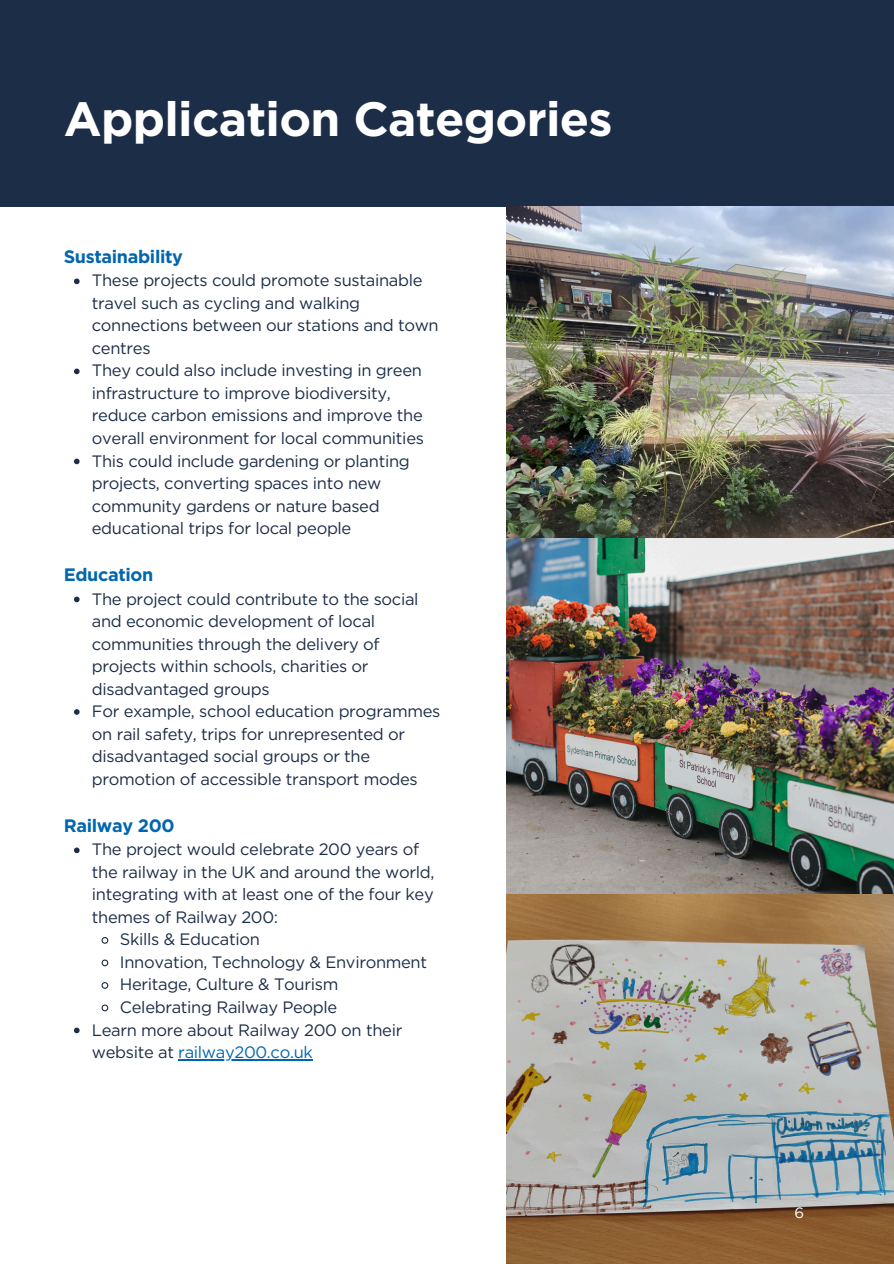
<style>
.page{position:relative;width:894px;height:1264px;background:#fff}
.page>*{position:absolute;margin:0;border:0;box-sizing:border-box;transform-origin:0 0}
.t1{font:700 48px "Gotham";letter-spacing:-.015em;color:#fff}
.t2{font:700 18px "Gotham";letter-spacing:-.02em;color:#0066af}
.t3{font:16.5px/22.5px "Gotham";letter-spacing:-.02em;color:#1c2d47}
.t4{font:15px "Gotham";color:#fff}
.s1{color:#0066af}
</style>
<div class="page">
<div style="left:0;top:0;width:893px;height:207px;background:#1c2d47"></div>
<img style="left:506px;top:207px;width:387px;height:331px">
<img style="left:506px;top:538px;width:387px;height:725px">
<svg style="left:74px;top:278px;width:6px;height:6px"></svg>
<svg style="left:74px;top:368px;width:6px;height:6px"></svg>
<svg style="left:74px;top:458px;width:6px;height:6px"></svg>
<svg style="left:74px;top:596px;width:6px;height:6px"></svg>
<svg style="left:74px;top:709px;width:6px;height:5px"></svg>
<svg style="left:74px;top:847px;width:6px;height:6px"></svg>
<svg style="left:101px;top:937px;width:8px;height:7px"></svg>
<svg style="left:101px;top:959px;width:8px;height:8px"></svg>
<svg style="left:101px;top:982px;width:8px;height:7px"></svg>
<svg style="left:101px;top:1004px;width:8px;height:8px"></svg>
<svg style="left:74px;top:1027px;width:6px;height:6px"></svg>
<hr style="left:178px;top:1059px;width:134px;height:1px;background:#0066af">
<h2 class="t1" style="left:64px;top:89px;width:550px">Application Categories</h2>
<p class="t2" style="left:64px;top:245px;width:121px">Sustainability</p>
<p class="t3" style="left:92px;top:269px;width:348px">These projects could promote sustainable travel such as cycling and walking connections between our stations and town centres</p>
<p class="t3" style="left:92px;top:359px;width:333px">They could also include investing in green infrastructure to improve biodiversity, reduce carbon emissions and improve the overall environment for local communities</p>
<h2 class="t3" style="left:92px;top:449px;width:319px">This could include gardening or planting projects, converting spaces into new community gardens or nature based educational trips for local people</h2>
<p class="t2" style="left:64px;top:563px;width:91px">Education</p>
<p class="t3" style="left:92px;top:587px;width:328px">The project could contribute to the social and economic development of local communities through the delivery of projects within schools, charities or disadvantaged groups</p>
<h2 class="t3" style="left:92px;top:700px;width:350px">For example, school education programmes on rail safety, trips for unrepresented or disadvantaged social groups or the promotion of accessible transport modes</h2>
<p class="t2" style="left:64px;top:814px;width:112px">Railway 200</p>
<p class="t3" style="left:92px;top:838px;width:344px">The project would celebrate 200 years of the railway in the UK and around the world, integrating with at least one of the four key themes of Railway 200:</p>
<p class="t3" style="left:120px;top:928px;width:141px">Skills &amp; Education</p>
<p class="t3" style="left:120px;top:950px;width:308px">Innovation, Technology &amp; Environment</p>
<p class="t3" style="left:120px;top:973px;width:220px">Heritage, Culture &amp; Tourism</p>
<p class="t3" style="left:120px;top:995px;width:219px">Celebrating Railway People</p>
<p class="t3" style="left:92px;top:1018px;width:312px">Learn more about Railway 200 on their website at <span class="s1">railway200.co.uk</span></p>
<h1 class="t4" style="left:794px;top:1203px;width:11px">6</h1>
</div>
